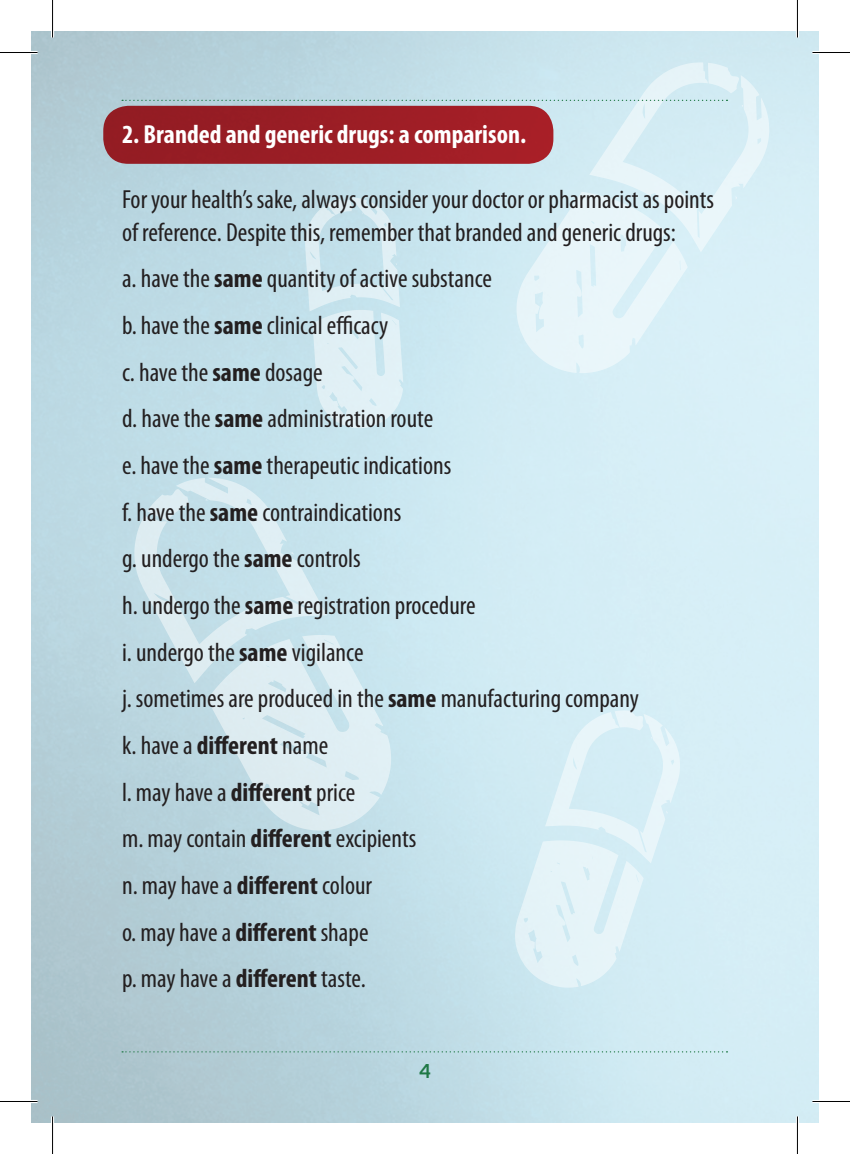
<style>
.page{position:relative;width:850px;height:1154px;background:#fff}
.page>*{position:absolute;margin:0;border:0;box-sizing:border-box;transform-origin:0 0}
.t1{font:condensed 26.25px/46.8px "Myriad Pro";color:#231f20}
.t2{font:700 condensed 26.25px "Myriad Pro";color:#fff}
.t3{font:600 20px "Neris";color:#1f7845}
.s1{font-weight:700}
</style>
<div class="page">
<img style="left:31px;top:31px;width:787px;height:1092px">
<svg style="left:134px;top:478px;width:193px;height:205px;background:#cae3eb"></svg>
<svg style="left:147px;top:489px;width:41px;height:32px"></svg>
<svg style="left:290px;top:552px;width:4px;height:3px"></svg>
<svg style="left:207px;top:635px;width:184px;height:196px;background:#d3e7ee"></svg>
<svg style="left:514px;top:710px;width:165px;height:278px;background:#d9eff5"></svg>
<svg style="left:122px;top:1051px;width:605px;height:1px"></svg>
<svg style="left:122px;top:62px;width:647px;height:366px;background:#cee6ef"></svg>
<div style="left:103px;top:106px;width:450px;height:58px;background:#9b1d25;border-radius:25px"></div>
<hr style="left:0;top:51px;width:38px;height:3px;background:#fff">
<hr style="left:812px;top:51px;width:37px;height:3px;background:#fff">
<hr style="left:0;top:1100px;width:38px;height:3px;background:#fff">
<hr style="left:812px;top:1100px;width:37px;height:3px;background:#fff">
<hr style="left:51px;top:0;width:3px;height:38px;background:#fff">
<hr style="left:51px;top:1116px;width:3px;height:38px;background:#fff">
<hr style="left:795px;top:0;width:3px;height:38px;background:#fff">
<hr style="left:795px;top:1116px;width:3px;height:38px;background:#fff">
<hr style="left:0;top:52px;width:38px;height:1px;background:#000">
<hr style="left:812px;top:52px;width:37px;height:1px;background:#000">
<hr style="left:0;top:1101px;width:38px;height:1px;background:#000">
<hr style="left:812px;top:1101px;width:37px;height:1px;background:#000">
<hr style="left:52px;top:0;width:1px;height:38px;background:#000">
<hr style="left:52px;top:1116px;width:1px;height:38px;background:#000">
<hr style="left:796px;top:0;width:1px;height:38px;background:#000">
<hr style="left:796px;top:1116px;width:1px;height:38px;background:#000">
<p class="t2" style="left:122px;top:120px;width:405px">2. Branded and generic drugs: a comparison.</p>
<p class="t1" style="left:122px;top:184px;width:593px;line-height:32.5px">For your health’s sake, always consider your doctor or pharmacist as points of reference. Despite this, remember that branded and generic drugs:</p>
<p class="t1" style="left:122px;top:256px;width:518px">a. have the <span class="s1">same</span> quantity of active substance<br>b. have the <span class="s1">same</span> clinical efficacy<br>c. have the <span class="s1">same</span> dosage<br>d. have the <span class="s1">same</span> administration route<br>e. have the <span class="s1">same</span> therapeutic indications<br>f. have the <span class="s1">same</span> contraindications<br>g. undergo the <span class="s1">same</span> controls<br>h. undergo the <span class="s1">same</span> registration procedure<br>i. undergo the <span class="s1">same</span> vigilance<br>j. sometimes are produced in the <span class="s1">same</span> manufacturing company k. have a <span class="s1">different</span> name<br>l. may have a <span class="s1">different</span> price<br>m. may contain <span class="s1">different</span> excipients<br>n. may have a <span class="s1">different</span> colour<br>o. may have a <span class="s1">different</span> shape<br>p. may have a <span class="s1">different</span> taste.</p>
<p class="t3" style="left:418px;top:1057px;width:14px">4</p>
</div>
